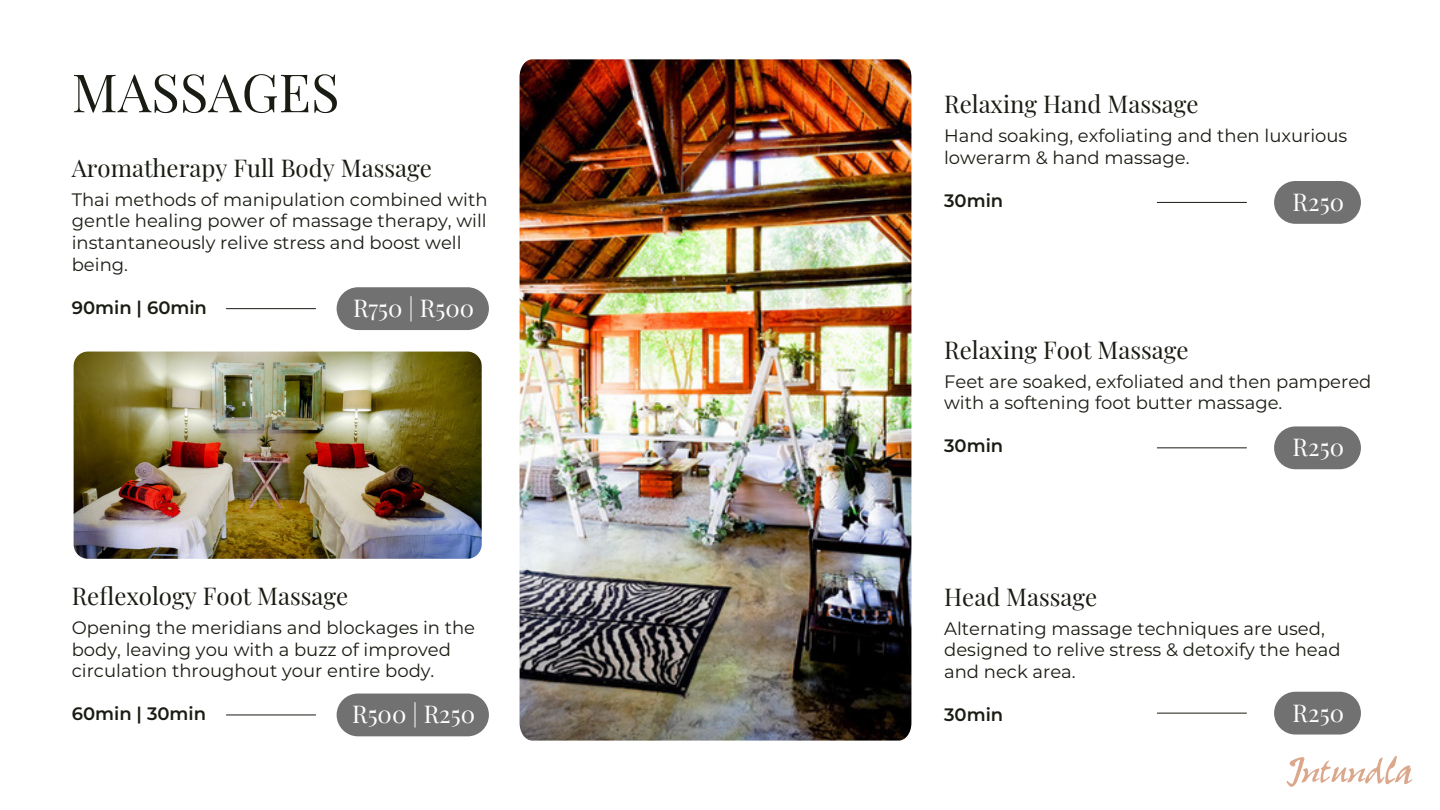
<style>
.page{position:relative;width:1440px;height:810px;background:#fff}
.page>*{position:absolute;margin:0;border:0;box-sizing:border-box;transform-origin:0 0}
.t1{font:52.9px "Playfair Display";color:#181c12}
.t2{font:24px "Playfair Display";color:#181c12}
.t3{font:24px "Playfair Display";color:#fff}
.t4{font:18px/21.6px "Montserrat";color:#181c12}
.t5{font:600 18px "Montserrat";color:#181c12}
</style>
<div class="page">
<img style="left:520px;top:59px;width:391px;height:682px">
<img style="left:74px;top:352px;width:408px;height:207px">
<div style="left:337px;top:287px;width:152px;height:43px;background:#717171;border-radius:21px"></div>
<hr style="left:226px;top:308px;width:90px;height:1px;background:#181c12">
<div style="left:337px;top:694px;width:152px;height:42px;background:#717171;border-radius:21px"></div>
<hr style="left:226px;top:714px;width:90px;height:1px;background:#181c12">
<div style="left:1274px;top:181px;width:87px;height:43px;background:#717171;border-radius:21px"></div>
<hr style="left:1157px;top:202px;width:90px;height:1px;background:#181c12">
<div style="left:1274px;top:426px;width:87px;height:43px;background:#717171;border-radius:21px"></div>
<hr style="left:1157px;top:447px;width:90px;height:1px;background:#181c12">
<div style="left:1274px;top:692px;width:87px;height:43px;background:#717171;border-radius:21px"></div>
<hr style="left:1157px;top:713px;width:90px;height:1px;background:#181c12">
<svg style="left:1286px;top:756px;width:126px;height:31px"></svg>
<h1 class="t1" style="left:72px;top:51px;width:269px">MASSAGES</h1>
<h2 class="t2" style="left:72px;top:149px;width:362px">Aromatherapy Full Body Massage</h2>
<p class="t4" style="left:72px;top:188px;width:417px">Thai methods of manipulation combined with gentle healing power of massage therapy, will instantaneously relive stress and boost well being.</p>
<p class="t5" style="left:72px;top:294px;width:137px">90min | 60min</p>
<h2 class="t3" style="left:353px;top:289px;width:123px">R750 | R500</h2>
<h2 class="t2" style="left:72px;top:577px;width:278px">Reflexology Foot Massage</h2>
<p class="t4" style="left:72px;top:616px;width:405px">Opening the meridians and blockages in the body, leaving you with a buzz of improved circulation throughout your entire body.</p>
<p class="t5" style="left:72px;top:701px;width:136px">60min | 30min</p>
<h2 class="t3" style="left:352px;top:696px;width:124px">R500 | R250</h2>
<h2 class="t2" style="left:944px;top:85px;width:256px">Relaxing Hand Massage</h2>
<p class="t4" style="left:944px;top:124px;width:405px">Hand soaking, exfoliating and then luxurious lowerarm &amp; hand massage.</p>
<p class="t5" style="left:944px;top:188px;width:61px">30min</p>
<h2 class="t3" style="left:1293px;top:183px;width:53px">R250</h2>
<h2 class="t2" style="left:944px;top:331px;width:246px">Relaxing Foot Massage</h2>
<p class="t4" style="left:944px;top:370px;width:429px">Feet are soaked, exfoliated and then pampered with a softening foot butter massage.</p>
<p class="t5" style="left:944px;top:433px;width:61px">30min</p>
<h2 class="t3" style="left:1293px;top:429px;width:53px">R250</h2>
<h2 class="t2" style="left:944px;top:578px;width:155px">Head Massage</h2>
<p class="t4" style="left:944px;top:617px;width:398px">Alternating massage techniques are used, designed to relive stress &amp; detoxify the head and neck area.</p>
<p class="t5" style="left:944px;top:702px;width:61px">30min</p>
<h2 class="t3" style="left:1293px;top:694px;width:53px">R250</h2>
</div>
